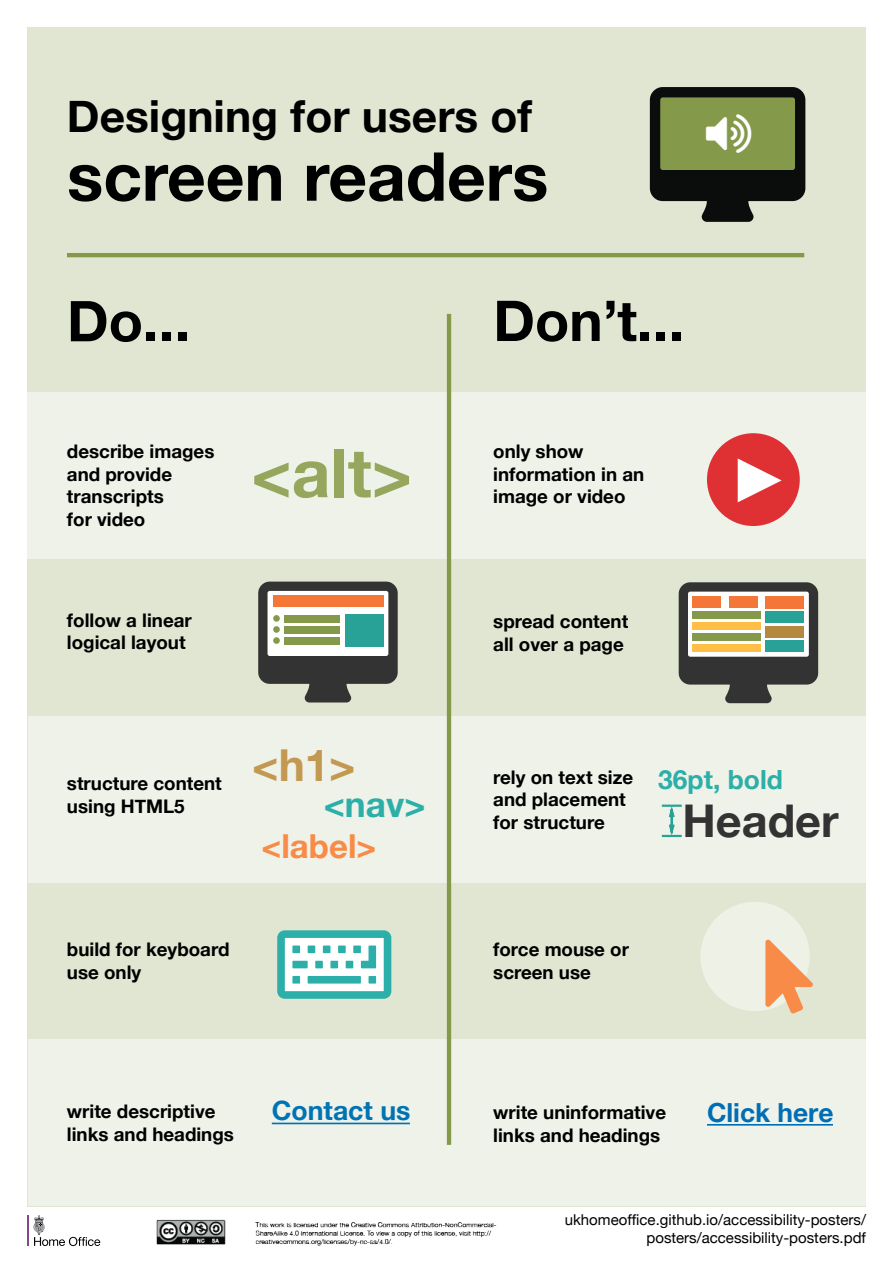
<style>
.page{position:relative;width:893px;height:1263px;background:#fff}
.page>*{position:absolute;margin:0;border:0;box-sizing:border-box;transform-origin:0 0}
.t1{font:700 67.5px "Helvetica Neue";color:#000}
.t2{font:700 67.5px "Helvetica Neue";color:#96a75d}
.t3{font:700 56.25px "Helvetica Neue";color:#000}
.t4{font:700 45.08px "Helvetica Neue";color:#333}
.t5{font:700 44.25px "Helvetica Neue";color:#000}
.t6{font:700 44.03px "Helvetica Neue";color:#c39951}
.t7{font:700 35.25px "Helvetica Neue";color:#2cafa8}
.t8{font:700 33px "Helvetica Neue";color:#f88b47}
.t9{font:700 26.62px "Helvetica Neue";color:#0073b4}
.t10{font:700 26.4px "Helvetica Neue";color:#2cafa8}
.t11{font:700 26.25px "Helvetica Neue";color:#006eb4}
.t12{font:700 18.75px/22.5px "Helvetica Neue";color:#000}
.t13{font:15px/18px "Helvetica Neue";color:#000;text-align:right}
</style>
<div class="page">
<div style="left:27px;top:27px;width:839px;height:1179px;background:#e1e6d2"></div>
<div style="left:28px;top:716px;width:839px;height:166px;background:#eff2e8"></div>
<div style="left:28px;top:1040px;width:839px;height:166px;background:#eff2e8"></div>
<div style="left:27px;top:392px;width:839px;height:167px;background:#eff2e8"></div>
<hr style="left:272px;top:1122px;width:138px;height:2px;background:#0073b4">
<div style="left:707px;top:433px;width:93px;height:93px;background:#df3034;border-radius:46px"></div>
<svg style="left:738px;top:458px;width:44px;height:44px"></svg>
<svg style="left:663px;top:804px;width:18px;height:34px"></svg>
<div style="left:700px;top:902px;width:110px;height:109px;background:#eef1e6;border-radius:55px"></div>
<hr style="left:707px;top:1124px;width:126px;height:1px;background:#006eb4">
<hr style="left:69px;top:253px;width:733px;height:4px;background:#85994b">
<hr style="left:447px;top:316px;width:4px;height:827px;background:#85994b">
<hr style="left:28px;top:1215px;width:1px;height:31px;background:#844789">
<svg style="left:34px;top:1215px;width:66px;height:31px"></svg>
<img style="left:140px;top:1206px;width:374px;height:40px">
<div style="left:655px;top:94px;width:145px;height:82px;background:#85994b"></div>
<svg style="left:267px;top:587px;width:129px;height:70px;background:#cbcdb5"></svg>
<div style="left:284px;top:938px;width:106px;height:54px;background:#fff"></div>
<svg style="left:681px;top:588px;width:129px;height:70px;background:#d4c8a3"></svg>
<svg style="left:784px;top:940px;width:26px;height:63px"></svg>
<h3 class="t5" style="left:67px;top:82px;width:467px">Designing for users of</h3>
<h1 class="t1" style="left:67px;top:124px;width:483px">screen readers</h1>
<h2 class="t3" style="left:67px;top:277px;width:124px">Do...</h2>
<h2 class="t3" style="left:493px;top:277px;width:192px">Don’t...</h2>
<p class="t12" style="left:67px;top:441px;width:149px">describe images and provide transcripts<br>for video</p>
<h1 class="t2" style="left:251px;top:420px;width:162px">&lt;alt&gt;</h1>
<p class="t12" style="left:493px;top:441px;width:152px">only show information in an image or video</p>
<p class="t12" style="left:67px;top:609px;width:126px">follow a linear logical layout</p>
<p class="t12" style="left:493px;top:611px;width:137px">spread content all over a page</p>
<p class="t12" style="left:67px;top:773px;width:156px">structure content using HTML5</p>
<h3 class="t6" style="left:252px;top:730px;width:105px">&lt;h1&gt;</h3>
<h3 class="t7" style="left:324px;top:776px;width:103px">&lt;nav&gt;</h3>
<h3 class="t8" style="left:262px;top:820px;width:116px">&lt;label&gt;</h3>
<p class="t12" style="left:493px;top:766px;width:141px">rely on text size and placement for structure</p>
<h3 class="t10" style="left:658px;top:758px;width:126px">36pt, bold</h3>
<h3 class="t4" style="left:682px;top:786px;width:158px">Header</h3>
<p class="t12" style="left:67px;top:938px;width:164px">build for keyboard use only</p>
<p class="t12" style="left:493px;top:938px;width:137px">force mouse or screen use</p>
<p class="t12" style="left:67px;top:1100px;width:168px">write descriptive links and headings</p>
<h3 class="t9" style="left:272px;top:1090px;width:140px">Contact us</h3>
<p class="t12" style="left:493px;top:1102px;width:174px">write uninformative links and headings</p>
<h3 class="t11" style="left:707px;top:1092px;width:128px">Click here</h3>
<p class="t13" style="left:565px;top:1211px;width:303px">ukhomeoffice.github.io/accessibility-posters/ posters/accessibility-posters.pdf</p>
</div>
